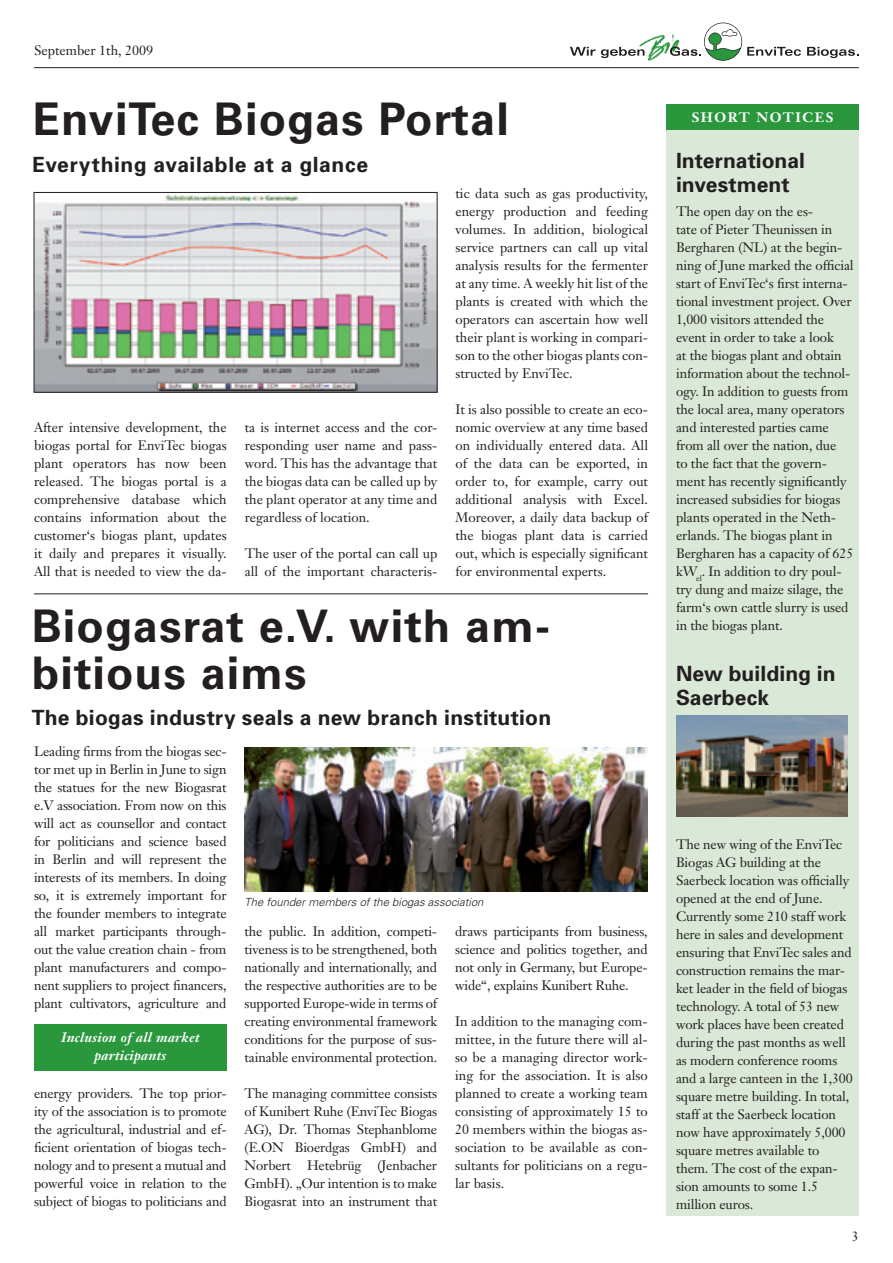
<style>
.page{position:relative;width:893px;height:1263px;background:#fff}
.page>*{position:absolute;margin:0;border:0;box-sizing:border-box;transform-origin:0 0}
.t1{font:700 45px/46.5px "Univers CE";letter-spacing:.025em;color:#231f20}
.t2{font:700 21px/24px "Univers";letter-spacing:.01em;color:#231f20}
.t3{font:700 21px "Univers";letter-spacing:.03em;color:#231f20}
.t4{font:13.5px/18px "Janson Text";letter-spacing:-.005em;color:#231f20;text-align:justify}
.t5{font:italic 700 13.5px/18px "Janson Text";letter-spacing:.02em;color:#fff;text-align:center}
.t6{font:700 13.5px "Janson Text";letter-spacing:.11em;color:#fff}
.t7{font:italic 300 11.25px "Univers";color:#231f20}
</style>
<div class="page">
<hr style="left:34px;top:67px;width:825px;height:1px;background:#231f20">
<svg style="left:807px;top:47px;width:52px;height:11px"></svg>
<svg style="left:570px;top:23px;width:231px;height:38px"></svg>
<img style="left:36px;top:194px;width:399px;height:197px">
<div style="left:34px;top:192px;width:403px;height:201px;border:1px solid #231f20"></div>
<img style="left:245px;top:748px;width:402px;height:143px">
<div style="left:666px;top:130px;width:193px;height:1086px;background:#dae9d7"></div>
<div style="left:666px;top:104px;width:193px;height:26px;background:#2a973d"></div>
<div style="left:34px;top:1024px;width:193px;height:47px;background:#2a973d"></div>
<hr style="left:34px;top:593px;width:614px;height:1px;background:#231f20">
<img style="left:676px;top:715px;width:172px;height:101px">
<p class="t4" style="left:34px;top:41px;width:121px">September 1th, 2009</p>
<h1 class="t1" style="left:33px;top:98px;width:478px">EnviTec Biogas Portal</h1>
<h2 class="t3" style="left:33px;top:152px;width:337px">Everything available at a glance</h2>
<p class="t4" style="left:34px;top:418px;width:194px">After intensive development, the biogas portal for EnviTec biogas plant operators has now been released. The biogas portal is a comprehensive database which contains information about the customer‘s biogas plant, updates it daily and prepares it visually.<br>All that is needed to view the da-</p>
<p class="t4" style="left:245px;top:418px;width:194px">ta is internet access and the cor&shy;responding user name and pass&shy;word. This has the advantage that the biogas data can be called up by the plant operator at any time and regardless of location.</p>
<p class="t4" style="left:245px;top:544px;width:194px">The user of the portal can call up all of the important characteris-</p>
<p class="t4" style="left:455px;top:184px;width:194px">tic data such as gas productivity, energy production and feeding volumes. In addition, biological service partners can call up vital analysis results for the fermenter at any time. A weekly hit list of the plants is created with which the operators can ascertain how well their plant is working in compari&shy;son to the other biogas plants con&shy;structed by EnviTec.</p>
<p class="t4" style="left:455px;top:400px;width:194px">It is also possible to create an eco&shy;nomic overview at any time based on individually entered data. All of the data can be exported, in order to, for example, carry out additional analysis with Excel.<br>Moreover, a daily data backup of the biogas plant data is carried out, which is especially significant for environmental experts.</p>
<h1 class="t1" style="left:32px;top:605px;width:520px">Biogasrat e.V. with am&shy;bitious aims</h1>
<h2 class="t2" style="left:32px;top:706px;width:521px">The biogas industry seals a new branch institution</h2>
<p class="t4" style="left:34px;top:742px;width:194px">Leading firms from the biogas sec&shy;tor met up in Berlin in June to sign the statues for the new Biogasrat e.V association. From now on this will act as counsellor and contact for politicians and science based in Berlin and will represent the interests of its members. In doing so, it is extremely important for the founder members to integrate all market participants through&shy;out the value creation chain - from plant manufacturers and compo&shy;nent suppliers to project financers, plant cultivators, agriculture and</p>
<p class="t5" style="left:61px;top:1028px;width:140px">Inclusion of all market participants</p>
<p class="t4" style="left:34px;top:1084px;width:194px">energy providers. The top prior&shy;ity of the association is to promote the agricultural, industrial and ef&shy;ficient orientation of biogas tech&shy;nology and to present a mutual and powerful voice in relation to the subject of biogas to politicians and</p>
<p class="t7" style="left:245px;top:895px;width:240px">The founder members of the biogas association</p>
<p class="t4" style="left:245px;top:922px;width:194px">the public. In addition, competi&shy;tiveness is to be strengthened, both nationally and internationally, and the respective authorities are to be supported Europe-wide in terms of creating environmental framework conditions for the purpose of sus&shy;tainable environmental protection.</p>
<p class="t4" style="left:245px;top:1084px;width:194px">The managing committee consists of Kunibert Ruhe (EnviTec Biogas AG), Dr. Thomas Stephanblome (E.ON Bioerdgas GmbH) and Norbert Hetebrüg (Jenbacher GmbH). „Our intention is to make Biogasrat into an instrument that</p>
<p class="t4" style="left:455px;top:922px;width:194px">draws participants from business, science and politics together, and not only in Germany, but Europe&shy;wide“, explains Kunibert Ruhe.</p>
<p class="t4" style="left:455px;top:1012px;width:194px">In addition to the managing com&shy;mittee, in the future there will al&shy;so be a managing director work&shy;ing for the association. It is also planned to create a working team consisting of approximately 15 to 20 members within the biogas as&shy;sociation to be available as con&shy;sultants for politicians on a regu&shy;lar basis.</p>
<p class="t6" style="left:692px;top:109px;width:36px">SHORT</p>
<p class="t6" style="left:756px;top:109px;width:25px">NOTI</p>
<p class="t6" style="left:802px;top:109px;width:23px">CES</p>
<h2 class="t2" style="left:676px;top:149px;width:131px">International investment</h2>
<p class="t4" style="left:676px;top:202px;width:179px;text-align:left">The open day on the es-<br>tate of Pieter Theunissen in<br>Bergharen (NL) at the begin&shy;ning of June marked the official start of EnviTec‘s first interna&shy;tional investment project. Over<br>1,000 visitors attended the event in order to take a look<br>at the biogas plant and obtain information about the technol&shy;ogy. In addition to guests from the local area, many operators and interested parties came from all over the nation, due<br>to the fact that the govern&shy;ment has recently significantly increased subsidies for biogas plants operated in the Neth&shy;erlands. The biogas plant in<br>Bergharen has a capacity of 625 kW<sub>el</sub>. In addition to dry poul&shy;try dung and maize silage, the farm‘s own cattle slurry is used in the biogas plant.</p>
<h2 class="t2" style="left:676px;top:661px;width:161px">New building in<br>Saerbeck</h2>
<p class="t4" style="left:676px;top:835px;width:178px;text-align:left">The new wing of the EnviTec<br>Biogas AG building at the<br>Saerbeck location was officially opened at the end of June.<br>Currently some 210 staff work here in sales and development ensuring that EnviTec sales and construction remains the mar&shy;ket leader in the field of biogas technology. A total of 53 new work places have been created during the past months as well as modern conference rooms and a large canteen in the 1,300 square metre building. In total, staff at the Saerbeck location now have approximately 5,000 square metres available to them. The cost of the expan&shy;sion amounts to some 1.5 million euros.</p>
<p class="t4" style="left:852px;top:1227px;width:9px">3</p>
</div>
